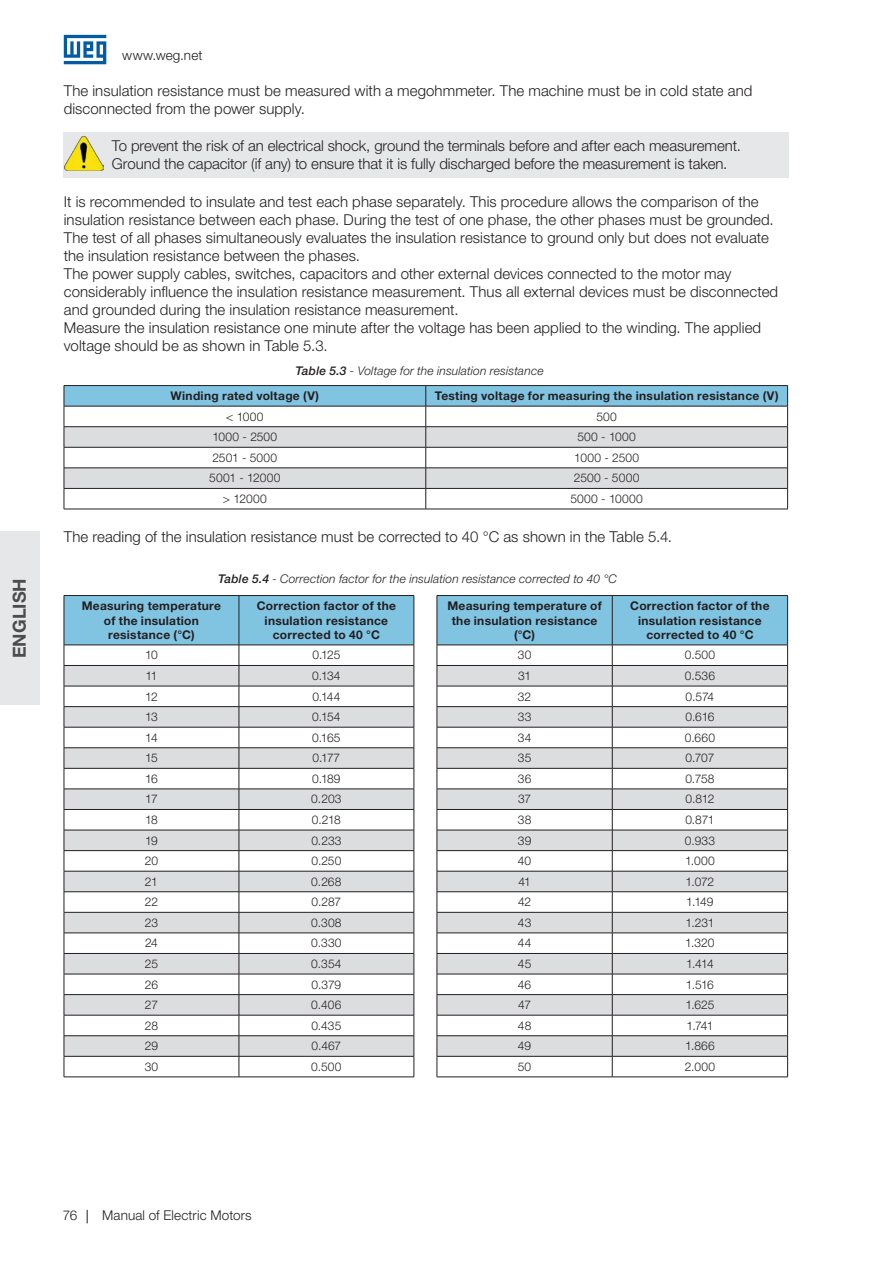
<style>
.page{position:relative;width:893px;height:1263px;background:#fff}
.page>*{position:absolute;margin:0;border:0;box-sizing:border-box;transform-origin:0 0}
.t1{font:700 18px "Helvetica Neue LT Pro";letter-spacing:.005em;color:#4b4c4d}
.t2{font:300 15px/18px "Helvetica Neue LT Pro";letter-spacing:.005em;color:#231f20}
.t3{font:300 13.5px "Helvetica Neue LT Pro";letter-spacing:.01em;color:#231f20}
.t4{font:300 12px "Helvetica Neue LT Pro";letter-spacing:.005em;color:#231f20}
.t5{font:700 12px/14.4px "Helvetica Neue LT Pro";letter-spacing:.025em;color:#231f20;text-align:center}
.t6{font:italic 300 12px "Helvetica Neue LT Pro";letter-spacing:.01em;color:#231f20}
.t7{font:300 12px "Helvetica Neue LT Pro";letter-spacing:.03em;color:#231f20}
.s1{font-weight:500}
</style>
<div class="page">
<svg style="left:87px;top:1210px;width:1px;height:13px"></svg>
<div style="left:0;top:531px;width:39px;height:174px;background:#e6e7e9"></div>
<svg style="left:64px;top:35px;width:42px;height:29px"></svg>
<div style="left:64px;top:132px;width:725px;height:45px;background:#e6e7e9"></div>
<img style="left:64px;top:136px;width:39px;height:35px">
<hr style="left:64px;top:385px;width:362px;height:1px;background:#231f20">
<hr style="left:426px;top:385px;width:362px;height:1px;background:#231f20">
<svg style="left:64px;top:386px;width:724px;height:123px"></svg>
<hr style="left:64px;top:509px;width:362px;height:1px;background:#231f20">
<hr style="left:426px;top:509px;width:362px;height:1px;background:#231f20">
<svg style="left:64px;top:595px;width:351px;height:482px"></svg>
<hr style="left:64px;top:1077px;width:175px;height:1px;background:#231f20">
<hr style="left:239px;top:1077px;width:175px;height:1px;background:#231f20">
<svg style="left:437px;top:595px;width:351px;height:482px"></svg>
<hr style="left:437px;top:1077px;width:175px;height:1px;background:#231f20">
<hr style="left:612px;top:1077px;width:176px;height:1px;background:#231f20">
<p class="t1" style="left:8px;top:658px;width:82px;rotate:-90deg">ENGLISH</p>
<p class="t3" style="left:122px;top:47px;width:82px">www.weg.net</p>
<p class="t2" style="left:64px;top:81px;width:690px">The insulation resistance must be measured with a megohmmeter. The machine must be in cold state and disconnected from the power supply.</p>
<p class="t2" style="left:112px;top:136px;width:631px">To prevent the risk of an electrical shock, ground the terminals before and after each measurement.<br>Ground the capacitor (if any) to ensure that it is fully discharged before the measurement is taken.</p>
<p class="t2" style="left:64px;top:192px;width:711px">It is recommended to insulate and test each phase separately. This procedure allows the comparison of the insulation resistance between each phase. During the test of one phase, the other phases must be grounded.</p>
<p class="t2" style="left:64px;top:228px;width:707px">The test of all phases simultaneously evaluates the insulation resistance to ground only but does not evaluate the insulation resistance between the phases.</p>
<p class="t2" style="left:64px;top:264px;width:716px">The power supply cables, switches, capacitors and other external devices connected to the motor may considerably influence the insulation resistance measurement. Thus all external devices must be disconnected and grounded during the insulation resistance measurement.</p>
<p class="t2" style="left:64px;top:318px;width:699px">Measure the insulation resistance one minute after the voltage has been applied to the winding. The applied voltage should be as shown in Table 5.3.</p>
<p class="t6" style="left:295px;top:363px;width:250px"><span class="s1">Table 5.3</span> - Voltage for the insulation resistance</p>
<p class="t5" style="left:171px;top:388px;width:150px">Winding rated voltage (V)</p>
<p class="t5" style="left:435px;top:388px;width:345px">Testing voltage for measuring the insulation resistance (V)</p>
<p class="t4" style="left:226px;top:409px;width:39px">&lt; 1000</p>
<p class="t4" style="left:596px;top:409px;width:22px">500</p>
<p class="t4" style="left:212px;top:430px;width:66px">1000 - 2500</p>
<p class="t4" style="left:577px;top:430px;width:60px">500 - 1000</p>
<p class="t4" style="left:212px;top:450px;width:66px">2501 - 5000</p>
<p class="t4" style="left:574px;top:450px;width:66px">1000 - 2500</p>
<p class="t4" style="left:209px;top:471px;width:73px">5001 - 12000</p>
<p class="t4" style="left:574px;top:471px;width:67px">2500 - 5000</p>
<p class="t4" style="left:223px;top:491px;width:45px">&gt; 12000</p>
<p class="t7" style="left:570px;top:491px;width:74px">5000 - 10000</p>
<p class="t2" style="left:64px;top:528px;width:610px">The reading of the insulation resistance must be corrected to 40 °C as shown in the Table 5.4.</p>
<p class="t6" style="left:218px;top:571px;width:400px"><span class="s1">Table 5.4</span> - Correction factor for the insulation resistance corrected to 40 °C</p>
<p class="t5" style="left:82px;top:598px;width:141px">Measuring temperature</p>
<p class="t5" style="left:104px;top:613px;width:97px">of the insulation</p>
<p class="t5" style="left:108px;top:627px;width:88px">resistance (°C)</p>
<p class="t5" style="left:257px;top:598px;width:141px">Correction factor of the insulation resistance corrected to 40 °C</p>
<p class="t4" style="left:145px;top:648px;width:14px">10</p>
<p class="t4" style="left:312px;top:648px;width:29px">0.125</p>
<p class="t4" style="left:145px;top:668px;width:14px">11</p>
<p class="t4" style="left:312px;top:668px;width:30px">0.134</p>
<p class="t4" style="left:145px;top:689px;width:14px">12</p>
<p class="t4" style="left:312px;top:689px;width:30px">0.144</p>
<p class="t4" style="left:145px;top:709px;width:14px">13</p>
<p class="t4" style="left:312px;top:709px;width:30px">0.154</p>
<p class="t4" style="left:145px;top:730px;width:14px">14</p>
<p class="t4" style="left:312px;top:730px;width:30px">0.165</p>
<p class="t4" style="left:145px;top:751px;width:14px">15</p>
<p class="t4" style="left:312px;top:751px;width:29px">0.177</p>
<p class="t4" style="left:145px;top:771px;width:14px">16</p>
<p class="t4" style="left:312px;top:771px;width:30px">0.189</p>
<p class="t4" style="left:145px;top:792px;width:14px">17</p>
<p class="t4" style="left:311px;top:792px;width:32px">0.203</p>
<p class="t4" style="left:145px;top:812px;width:14px">18</p>
<p class="t4" style="left:312px;top:812px;width:31px">0.218</p>
<p class="t4" style="left:145px;top:833px;width:14px">19</p>
<p class="t4" style="left:311px;top:833px;width:32px">0.233</p>
<p class="t4" style="left:145px;top:853px;width:15px">20</p>
<p class="t4" style="left:311px;top:853px;width:31px">0.250</p>
<p class="t4" style="left:145px;top:874px;width:15px">21</p>
<p class="t4" style="left:311px;top:874px;width:32px">0.268</p>
<p class="t4" style="left:145px;top:895px;width:15px">22</p>
<p class="t4" style="left:312px;top:895px;width:31px">0.287</p>
<p class="t4" style="left:145px;top:915px;width:15px">23</p>
<p class="t4" style="left:311px;top:915px;width:32px">0.308</p>
<p class="t4" style="left:145px;top:936px;width:14px">24</p>
<p class="t4" style="left:311px;top:936px;width:32px">0.330</p>
<p class="t4" style="left:145px;top:956px;width:15px">25</p>
<p class="t4" style="left:311px;top:956px;width:32px">0.354</p>
<p class="t4" style="left:145px;top:977px;width:15px">26</p>
<p class="t4" style="left:312px;top:977px;width:31px">0.379</p>
<p class="t4" style="left:145px;top:997px;width:15px">27</p>
<p class="t4" style="left:311px;top:997px;width:32px">0.406</p>
<p class="t4" style="left:145px;top:1018px;width:15px">28</p>
<p class="t4" style="left:311px;top:1018px;width:32px">0.435</p>
<p class="t4" style="left:145px;top:1039px;width:15px">29</p>
<p class="t4" style="left:312px;top:1039px;width:31px">0.467</p>
<p class="t4" style="left:145px;top:1059px;width:15px">30</p>
<p class="t4" style="left:311px;top:1059px;width:32px">0.500</p>
<p class="t5" style="left:447px;top:598px;width:156px">Measuring temperature of the insulation resistance (°C)</p>
<p class="t5" style="left:630px;top:598px;width:141px">Correction factor of the insulation resistance corrected to 40 °C</p>
<p class="t4" style="left:518px;top:648px;width:15px">30</p>
<p class="t4" style="left:685px;top:648px;width:32px">0.500</p>
<p class="t4" style="left:518px;top:668px;width:14px">31</p>
<p class="t4" style="left:685px;top:668px;width:32px">0.536</p>
<p class="t4" style="left:518px;top:689px;width:15px">32</p>
<p class="t4" style="left:686px;top:689px;width:30px">0.574</p>
<p class="t4" style="left:518px;top:709px;width:15px">33</p>
<p class="t4" style="left:685px;top:709px;width:30px">0.616</p>
<p class="t4" style="left:518px;top:730px;width:15px">34</p>
<p class="t4" style="left:685px;top:730px;width:32px">0.660</p>
<p class="t4" style="left:518px;top:751px;width:15px">35</p>
<p class="t4" style="left:685px;top:751px;width:30px">0.707</p>
<p class="t4" style="left:518px;top:771px;width:15px">36</p>
<p class="t4" style="left:685px;top:771px;width:31px">0.758</p>
<p class="t4" style="left:518px;top:792px;width:15px">37</p>
<p class="t4" style="left:685px;top:792px;width:30px">0.812</p>
<p class="t4" style="left:518px;top:812px;width:15px">38</p>
<p class="t4" style="left:685px;top:812px;width:31px">0.871</p>
<p class="t4" style="left:518px;top:833px;width:15px">39</p>
<p class="t4" style="left:685px;top:833px;width:32px">0.933</p>
<p class="t4" style="left:518px;top:853px;width:15px">40</p>
<p class="t4" style="left:685px;top:853px;width:31px">1.000</p>
<p class="t4" style="left:518px;top:874px;width:14px">41</p>
<p class="t4" style="left:686px;top:874px;width:30px">1.072</p>
<p class="t4" style="left:518px;top:895px;width:15px">42</p>
<p class="t4" style="left:686px;top:895px;width:29px">1.149</p>
<p class="t4" style="left:518px;top:915px;width:15px">43</p>
<p class="t4" style="left:685px;top:915px;width:30px">1.231</p>
<p class="t4" style="left:518px;top:936px;width:15px">44</p>
<p class="t4" style="left:685px;top:936px;width:31px">1.320</p>
<p class="t4" style="left:518px;top:956px;width:15px">45</p>
<p class="t4" style="left:686px;top:956px;width:29px">1.414</p>
<p class="t4" style="left:518px;top:977px;width:15px">46</p>
<p class="t4" style="left:686px;top:977px;width:29px">1.516</p>
<p class="t4" style="left:518px;top:997px;width:14px">47</p>
<p class="t4" style="left:685px;top:997px;width:30px">1.625</p>
<p class="t4" style="left:518px;top:1018px;width:15px">48</p>
<p class="t4" style="left:686px;top:1018px;width:28px">1.741</p>
<p class="t4" style="left:518px;top:1039px;width:15px">49</p>
<p class="t4" style="left:685px;top:1039px;width:31px">1.866</p>
<p class="t4" style="left:518px;top:1059px;width:15px">50</p>
<p class="t4" style="left:685px;top:1059px;width:32px">2.000</p>
<p class="t3" style="left:63px;top:1207px;width:16px">76</p>
<p class="t3" style="left:102px;top:1207px;width:151px">Manual of Electric Motors</p>
</div>
